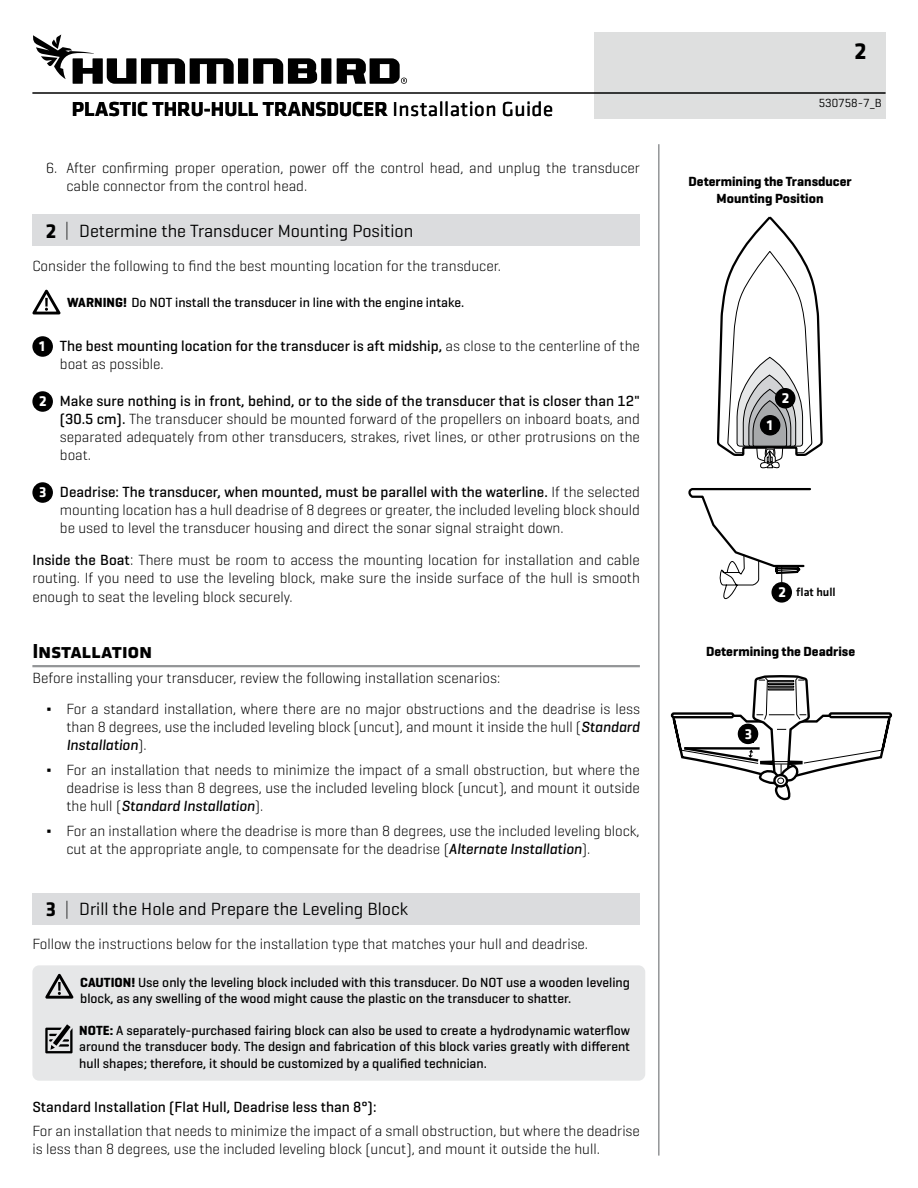
<style>
.page{position:relative;width:918px;height:1188px;background:#fff}
.page>*{position:absolute;margin:0;border:0;box-sizing:border-box;transform-origin:0 0}
.t1{font:700 24px "Klavika";color:#000}
.t2{font:700 21px "Klavika";color:#000}
.t3{font:18px "Geogrotesque";color:#000}
.t4{font:300 15px/18px "Geogrotesque";color:#000}
.t5{font:500 15px/18px "Geogrotesque";color:#000}
.t6{font:700 15px "Klavika";color:#fff}
.t7{font:500 13.5px/16.2px "Geogrotesque";color:#000}
.t8{font:700 13.5px/16.2px "Geogrotesque";color:#000;text-align:center}
.t9{font:12px "Geogrotesque";color:#000}
.t10{font:500 12px "Klavika";color:#000}
.s1{font-weight:400}
.s2{font-family:"Klavika";font-weight:700;font-size:21px}
.s3{font-family:"Klavika";font-weight:300}
.s4{font-weight:700}
.s5{font-family:"Klavika";font-weight:700;color:#fff}
.s6{font-weight:300}
.s7{font-weight:500}
.s8{font-size:15.75px}
.s9{font-weight:500;font-style:italic}
</style>
<div class="page">
<div style="left:594px;top:32px;width:292px;height:87px;background:#dedfdf"></div>
<hr style="left:32px;top:92px;width:854px;height:2px;background:#000">
<div style="left:238px;top:58px;width:10px;height:26px;background:#000"></div>
<div style="left:321px;top:58px;width:10px;height:26px;background:#000"></div>
<svg style="left:337px;top:58px;width:70px;height:26px"></svg>
<svg style="left:253px;top:58px;width:64px;height:26px"></svg>
<svg style="left:33px;top:35px;width:201px;height:49px"></svg>
<hr style="left:658px;top:144px;width:2px;height:1012px;background:#939597">
<div style="left:32px;top:215px;width:608px;height:31px;background:#dbdcde"></div>
<hr style="left:32px;top:665px;width:608px;height:2px;background:#939597">
<div style="left:32px;top:893px;width:608px;height:31px;background:#dbdcde"></div>
<svg style="left:32px;top:290px;width:29px;height:24px"></svg>
<div style="left:33px;top:337px;width:19px;height:19px;background:#000;border-radius:50%"></div>
<div style="left:32px;top:336px;width:21px;height:21px;border:1px solid #000;border-radius:50%"></div>
<div style="left:39px;top:341px;width:9px;height:14px;background:#000"></div>
<div style="left:33px;top:392px;width:19px;height:19px;background:#000;border-radius:50%"></div>
<div style="left:32px;top:391px;width:21px;height:21px;border:1px solid #000;border-radius:50%"></div>
<div style="left:39px;top:396px;width:9px;height:14px;background:#000"></div>
<div style="left:33px;top:483px;width:19px;height:19px;background:#000;border-radius:50%"></div>
<div style="left:32px;top:482px;width:21px;height:21px;border:1px solid #000;border-radius:50%"></div>
<div style="left:39px;top:487px;width:9px;height:14px;background:#000"></div>
<div style="left:32px;top:965px;width:613px;height:116px;background:#e6e7e8;border-radius:7px"></div>
<svg style="left:45px;top:974px;width:28px;height:25px"></svg>
<svg style="left:45px;top:1024px;width:28px;height:29px"></svg>
<svg style="left:717px;top:217px;width:105px;height:251px"></svg>
<div style="left:761px;top:416px;width:19px;height:19px;background:#000;border-radius:50%"></div>
<div style="left:760px;top:415px;width:20px;height:21px;border:1px solid #000;border-radius:50%"></div>
<div style="left:767px;top:420px;width:8px;height:14px;background:#000"></div>
<div style="left:776px;top:389px;width:19px;height:19px;background:#000;border-radius:50%"></div>
<div style="left:775px;top:388px;width:20px;height:21px;border:1px solid #000;border-radius:50%"></div>
<div style="left:782px;top:393px;width:9px;height:14px;background:#000"></div>
<div style="left:772px;top:583px;width:19px;height:19px;background:#000;border-radius:50%"></div>
<div style="left:771px;top:582px;width:21px;height:21px;border:1px solid #000;border-radius:50%"></div>
<div style="left:778px;top:587px;width:9px;height:14px;background:#000"></div>
<svg style="left:688px;top:488px;width:123px;height:111px"></svg>
<svg style="left:670px;top:675px;width:222px;height:125px"></svg>
<div style="left:739px;top:724px;width:19px;height:19px;background:#000;border-radius:50%"></div>
<div style="left:738px;top:724px;width:20px;height:20px;border:1px solid #000;border-radius:50%"></div>
<div style="left:745px;top:729px;width:8px;height:13px;background:#000"></div>
<h2 class="t2" style="left:72px;top:97px;width:483px">PLASTIC THRU-HULL TRANSDUCER <span class="s1">Installation Guide</span></h2>
<p class="t4" style="left:66px;top:160px;width:575px;text-indent:-20px">6. After confirming proper operation, power off the control head, and unplug the transducer cable connector from the control head.</p>
<p class="t3" style="left:46px;top:224px;width:369px"><span class="s2">2</span> <span class="s3">|</span> Determine the Transducer Mounting Position</p>
<p class="t4" style="left:32px;top:258px;width:470px">Consider the following to find the best mounting location for the transducer.</p>
<p class="t7" style="left:67px;top:294px;width:398px"><span class="s4">WARNING!</span> Do NOT install the transducer in line with the engine intake.</p>
<p class="t5" style="left:60px;top:337px;width:582px;text-indent:-21px"><span class="s5">1</span> The best mounting location for the transducer is aft midship, <span class="s6">as close to the centerline of the boat as possible.</span></p>
<p class="t4" style="left:60px;top:393px;width:582px;text-align:justify;text-indent:-21px"><span class="s5">2</span> <span class="s7">Make sure nothing is in front, behind, or to the side of the transducer that is closer than 12" (30.5 cm).</span> The transducer should be mounted forward of the propellers on inboard boats, and separated adequately from other transducers, strakes, rivet lines, or other protrusions on the boat.</p>
<p class="t4" style="left:60px;top:484px;width:582px;text-align:justify;text-indent:-21px"><span class="s5">3</span> <span class="s7">Deadrise: The transducer, when mounted, must be parallel with the waterline.</span> If the selected mounting location has a hull deadrise of 8 degrees or greater, the included leveling block should be used to level the transducer housing and direct the sonar signal straight down.</p>
<p class="t4" style="left:32px;top:552px;width:609px;line-height:18.5px;text-align:justify"><span class="s7">Inside the Boat</span><span class="s8">:</span> There must be room to access the mounting location for installation and cable routing. If you need to use the leveling block, make sure the inside surface of the hull is smooth enough to seat the leveling block securely.</p>
<h2 class="t2" style="left:32px;top:640px;width:122px">Installation</h2>
<p class="t4" style="left:46px;top:663px;width:595px;line-height:31.5px;text-indent:-14px">Before installing your transducer, review the following installation scenarios:<br><span class="s7">∆</span> For a standard installation, where there are no major obstructions and the deadrise is less</p>
<p class="t4" style="left:66px;top:719px;width:575px">than 8 degrees, use the included leveling block (uncut), and mount it inside the hull (<span class="s9">Standard<br>Installation</span>).</p>
<p class="t4" style="left:66px;top:762px;width:575px;text-align:justify;text-indent:-20px"><span class="s7">∆</span> For an installation that needs to minimize the impact of a small obstruction, but where the deadrise is less than 8 degrees, use the included leveling block (uncut), and mount it outside the hull (<span class="s9">Standard Installation</span>).</p>
<p class="t4" style="left:66px;top:823px;width:575px;text-indent:-20px"><span class="s7">∆</span> For an installation where the deadrise is more than 8 degrees, use the included leveling block, cut at the appropriate angle, to compensate for the deadrise (<span class="s9">Alternate Installation</span>).</p>
<p class="t3" style="left:46px;top:902px;width:364px"><span class="s2">3</span> <span class="s3">|</span> Drill the Hole and Prepare the Leveling Block</p>
<p class="t4" style="left:32px;top:936px;width:557px">Follow the instructions below for the installation type that matches your hull and deadrise.</p>
<p class="t7" style="left:80px;top:974px;width:551px"><span class="s4">CAUTION!</span> Use only the leveling block included with this transducer. Do NOT use a wooden leveling block, as any swelling of the wood might cause the plastic on the transducer to shatter.</p>
<p class="t7" style="left:79px;top:1023px;width:552px;text-align:justify"><span class="s4">NOTE:</span> A separately-purchased fairing block can also be used to create a hydrodynamic waterflow around the transducer body. The design and fabrication of this block varies greatly with different hull shapes; therefore, it should be customized by a qualified technician.</p>
<p class="t5" style="left:32px;top:1098px;width:346px">Standard Installation (Flat Hull, Deadrise less than 8°):</p>
<p class="t4" style="left:32px;top:1124px;width:609px">For an installation that needs to minimize the impact of a small obstruction, but where the deadrise is less than 8 degrees, use the included leveling block (uncut), and mount it outside the hull.</p>
<h1 class="t1" style="left:855px;top:38px;width:14px">2</h1>
<p class="t9" style="left:819px;top:99px;width:65px">530758-7_B</p>
<p class="t8" style="left:688px;top:174px;width:165px">Determining the Transducer<br>Mounting Position</p>
<p class="t6" style="left:767px;top:417px;width:7px">1</p>
<p class="t6" style="left:782px;top:390px;width:9px">2</p>
<p class="t6" style="left:778px;top:584px;width:9px">2</p>
<p class="t10" style="left:796px;top:587px;width:41px">flat hull</p>
<p class="t8" style="left:706px;top:644px;width:151px">Determining the Deadrise</p>
<p class="t6" style="left:745px;top:725px;width:9px">3</p>
</div>
